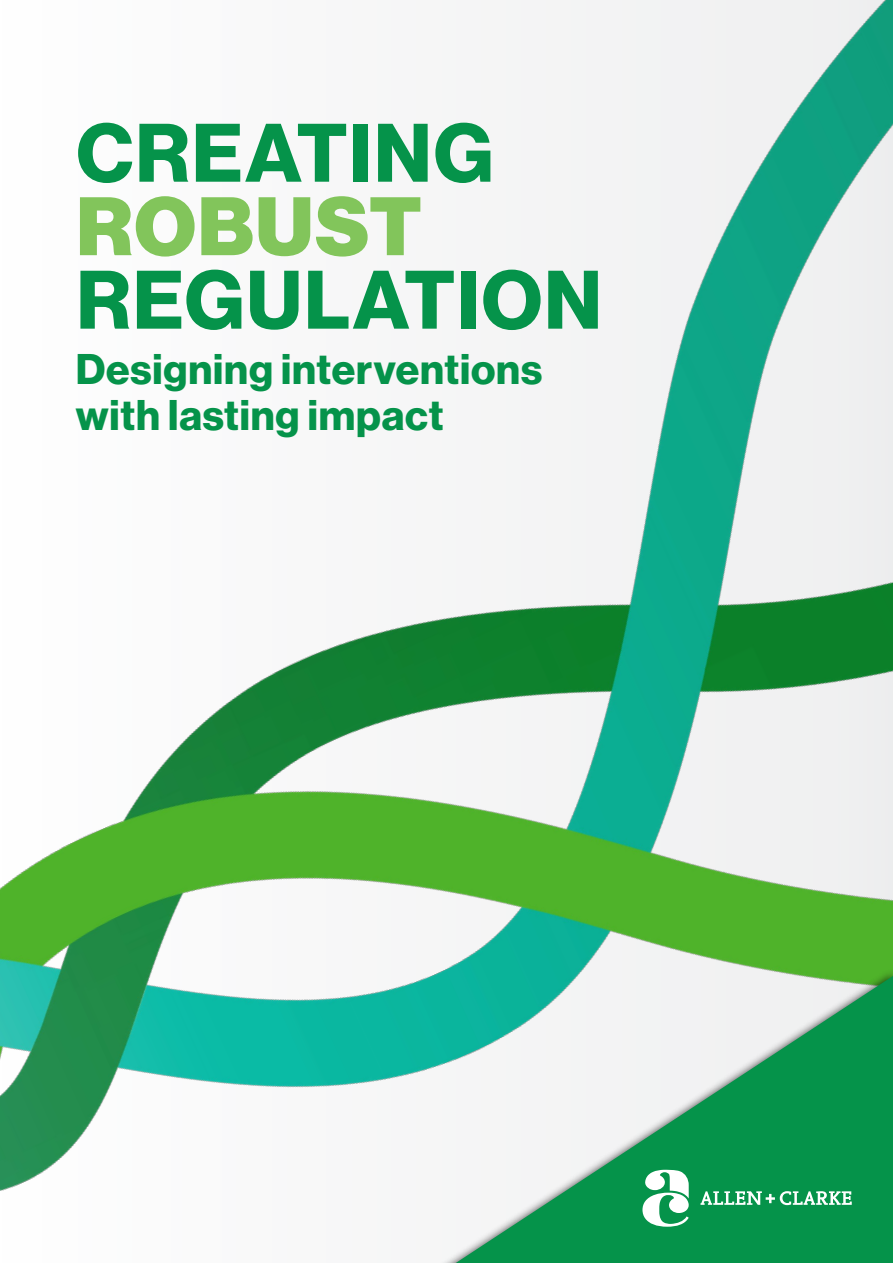
<style>
.page{position:relative;width:893px;height:1263px;background:#fff}
.page>*{position:absolute;margin:0;border:0;box-sizing:border-box;transform-origin:0 0}
.t1{font:81px "N Haas Grotesk DS Pro 75 Bd";letter-spacing:.025em;color:#05934a}
.t2{font:81px "N Haas Grotesk DS Pro 95 Blk";letter-spacing:.025em;color:#82c55b}
.t3{font:42px/46.5px "N Haas Grotesk DS Pro 75 Bd";letter-spacing:.02em;color:#05934a}
</style>
<div class="page">
<img style="left:0;top:0;width:893px;height:1191px">
<div style="left:416px;top:968px;width:477px;height:295px;background:#000;opacity:.75"></div>
<svg style="left:456px;top:976px;width:437px;height:287px"></svg>
<svg style="left:642px;top:1169px;width:47px;height:58px"></svg>
<svg style="left:700px;top:1191px;width:152px;height:14px"></svg>
<h1 class="t1" style="left:76px;top:106px;width:418px">CREATING</h1>
<h1 class="t2" style="left:76px;top:179px;width:347px">ROBUST</h1>
<h1 class="t1" style="left:76px;top:253px;width:527px">REGULATION</h1>
<p class="t3" style="left:76px;top:346px;width:468px">Designing interventions with lasting impact</p>
</div>
